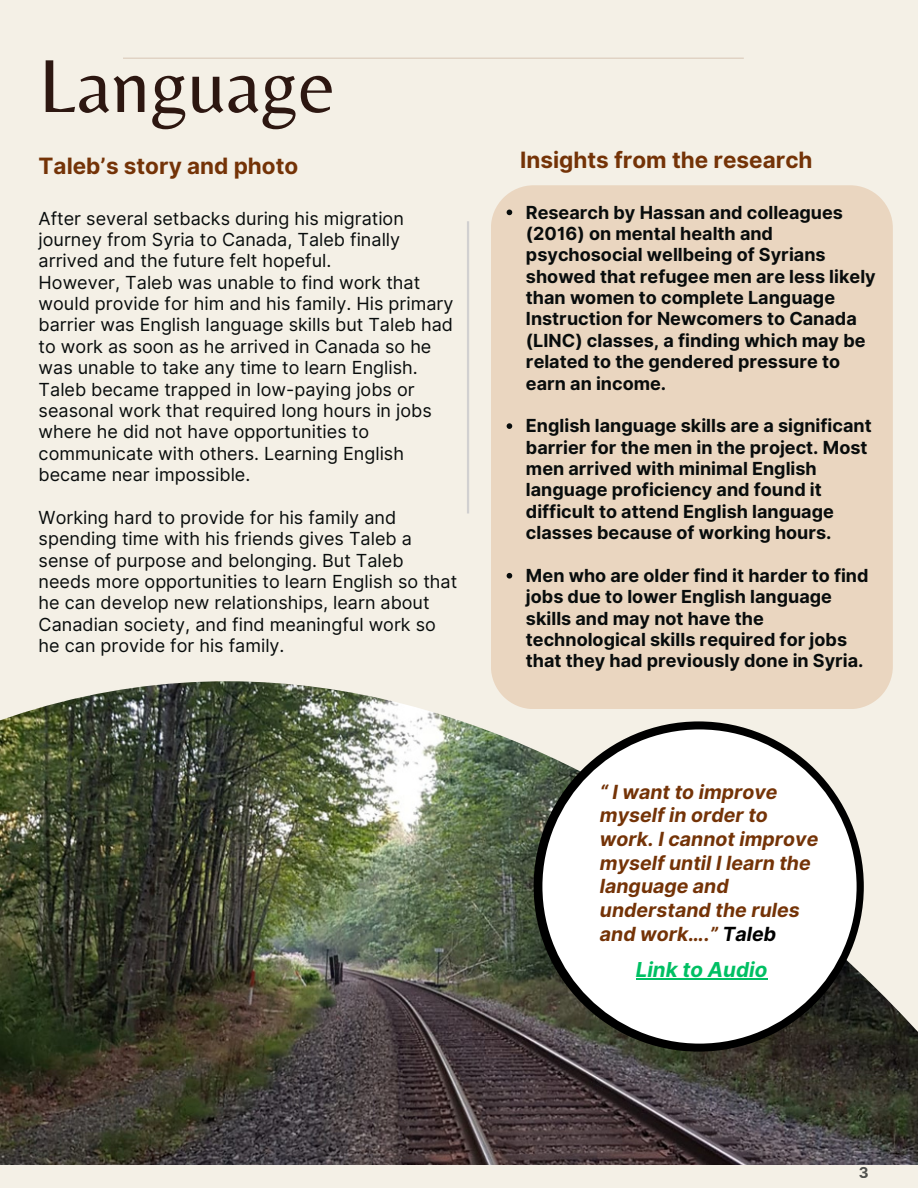
<style>
.page{position:relative;width:918px;height:1188px;background:#f4f0e6}
.page>*{position:absolute;margin:0;border:0;box-sizing:border-box;transform-origin:0 0}
.t1{font:78px "Belleza";color:#2d1711}
.t2{font:700 22.5px "Inter";color:#743307}
.t3{font:italic 700 20.55px "Inter";color:#00bf63}
.t4{font:italic 700 19.5px/23.7px "Inter";color:#743307}
.t5{font:18px/21.3px "Inter";color:#080c0c}
.t6{font:700 18px/21.3px "Inter";color:#080c0c}
.t7{font:700 15px "Inter";color:#080c0c}
.s1{color:#000}
</style>
<div class="page">
<img style="left:0;top:1070px;width:918px;height:94px">
<img style="left:0;top:513px;width:918px;height:557px">
<hr style="left:123px;top:58px;width:621px;height:1px;background:#743307">
<hr style="left:467px;top:221px;width:2px;height:292px;background:#d1d0d0">
<div style="left:491px;top:185px;width:402px;height:524px;background:#ead6c0"></div>
<div style="left:534px;top:721px;width:330px;height:331px;background:#000;border-radius:50%"></div>
<div style="left:542px;top:729px;width:315px;height:315px;background:#fff;border-radius:50%"></div>
<svg style="left:507px;top:210px;width:5px;height:5px"></svg>
<svg style="left:507px;top:423px;width:5px;height:6px"></svg>
<svg style="left:507px;top:573px;width:5px;height:6px"></svg>
<hr style="left:636px;top:978px;width:131px;height:1px;background:#00bf63">
<p class="t1" style="left:39px;top:40px;width:298px">Language</p>
<p class="t2" style="left:39px;top:152px;width:261px">Taleb’s story and photo</p>
<p class="t5" style="left:39px;top:207px;width:367px">After several setbacks during his migration journey from Syria to Canada, Taleb finally arrived and the future felt hopeful.</p>
<p class="t5" style="left:39px;top:272px;width:416px">However, Taleb was unable to find work that would provide for him and his family. His primary barrier was English language skills but Taleb had to work as soon as he arrived in Canada so he was unable to take any time to learn English.<br>Taleb became trapped in low-paying jobs or seasonal work that required long hours in jobs where he did not have opportunities to communicate with others. Learning English became near impossible.</p>
<p class="t5" style="left:39px;top:507px;width:420px">Working hard to provide for his family and spending time with his friends gives Taleb a sense of purpose and belonging. But Taleb needs more opportunities to learn English so that he can develop new relationships, learn about Canadian society, and find meaningful work so he can provide for his family.</p>
<p class="t2" style="left:520px;top:146px;width:294px">Insights from the research</p>
<p class="t6" style="left:526px;top:201px;width:351px">Research by Hassan and colleagues (2016) on mental health and psychosocial wellbeing of Syrians showed that refugee men are less likely than women to complete Language<br>Instruction for Newcomers to Canada (LINC) classes, a finding which may be related to the gendered pressure to earn an income.</p>
<p class="t6" style="left:526px;top:415px;width:347px">English language skills are a significant barrier for the men in the project. Most men arrived with minimal English language proficiency and found it difficult to attend English language classes because of working hours.</p>
<p class="t6" style="left:526px;top:565px;width:344px">Men who are older find it harder to find jobs due to lower English language skills and may not have the technological skills required for jobs that they had previously done in Syria.</p>
<p class="t4" style="left:600px;top:780px;width:220px">“ I want to improve myself in order to work. I cannot improve myself until I learn the language and understand the rules and work….” <span class="s1">Taleb</span></p>
<p class="t3" style="left:636px;top:957px;width:133px">Link to Audio</p>
<p class="t7" style="left:858px;top:1163px;width:11px">3</p>
</div>
